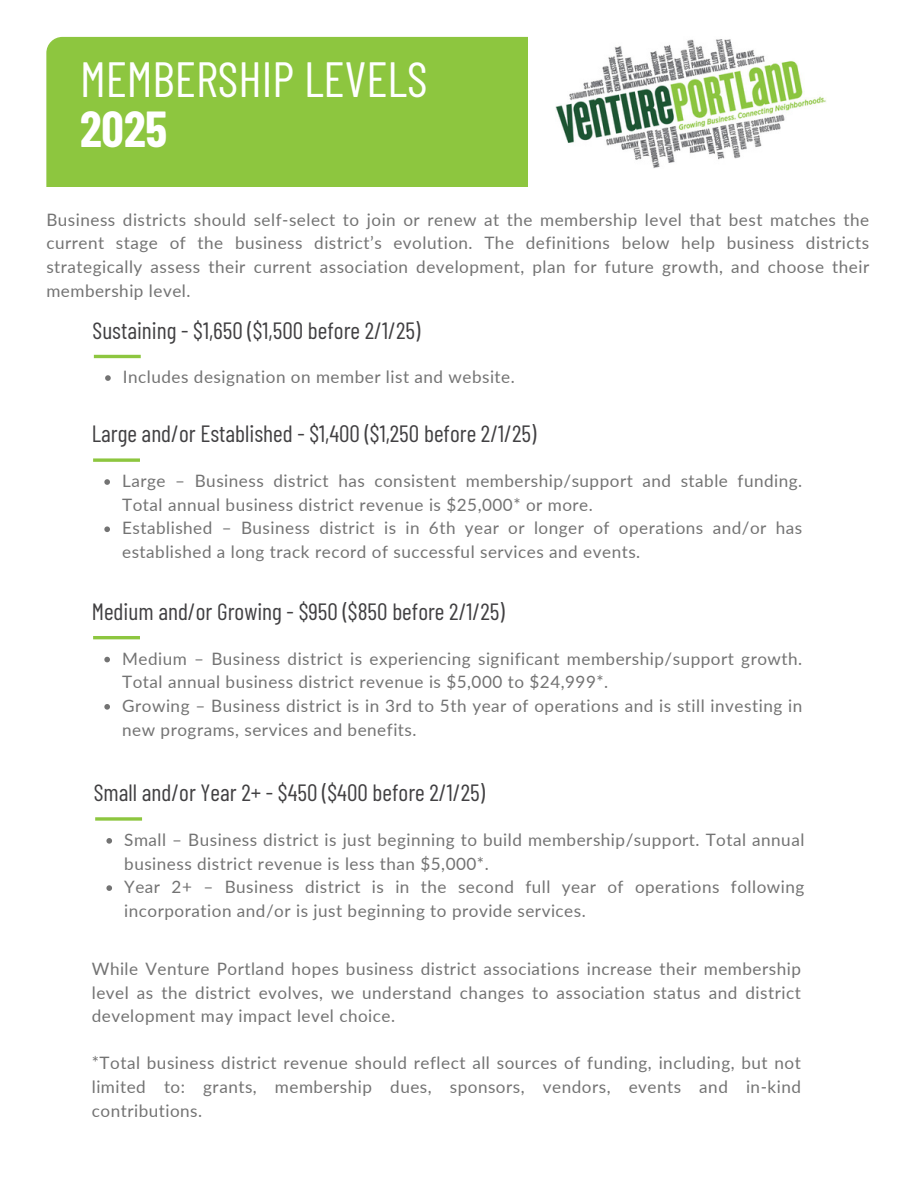
<style>
.page{position:relative;width:918px;height:1188px;background:#fff}
.page>*{position:absolute;margin:0;border:0;box-sizing:border-box;transform-origin:0 0}
.t1{font:49.35px "Barlow Condensed";color:#fff}
.t2{font:700 49.35px "Barlow Condensed";color:#fff}
.t3{font:23.55px "Barlow Condensed";color:#414042}
.t4{font:17.1px/23.7px "Lato";letter-spacing:.03em;color:#737373}
</style>
<div class="page">
<div style="left:46px;top:37px;width:482px;height:149px;background:#8dc63f"></div>
<img style="left:555px;top:39px;width:271px;height:129px">
<hr style="left:94px;top:355px;width:47px;height:3px;background:#8dc63f">
<svg style="left:105px;top:375px;width:6px;height:6px"></svg>
<svg style="left:93px;top:458px;width:47px;height:4px"></svg>
<svg style="left:104px;top:479px;width:6px;height:6px"></svg>
<svg style="left:104px;top:526px;width:6px;height:6px"></svg>
<hr style="left:93px;top:636px;width:47px;height:3px;background:#8dc63f">
<svg style="left:104px;top:657px;width:6px;height:5px"></svg>
<svg style="left:104px;top:704px;width:6px;height:6px"></svg>
<svg style="left:95px;top:817px;width:47px;height:4px"></svg>
<svg style="left:106px;top:838px;width:6px;height:6px"></svg>
<svg style="left:106px;top:885px;width:6px;height:6px"></svg>
<p class="t1" style="left:80px;top:48px;width:349px">MEMBERSHIP LEVELS</p>
<h2 class="t2" style="left:80px;top:98px;width:89px">2025</h2>
<p class="t4" style="left:46px;top:207px;width:824px;text-align:justify">Business districts should self-select to join or renew at the membership level that best matches the current stage of the business district’s evolution. The definitions below help business districts strategically assess their current association development, plan for future growth, and choose their membership level.</p>
<p class="t3" style="left:93px;top:315px;width:329px">Sustaining - $1,650 ($1,500 before 2/1/25)</p>
<h1 class="t4" style="left:123px;top:365px;width:393px">Includes designation on member list and website.</h1>
<h3 class="t3" style="left:92px;top:419px;width:446px">Large and/or Established - $1,400 ($1,250 before 2/1/25)</h3>
<p class="t4" style="left:122px;top:469px;width:682px">Large – Business district has consistent membership/support and stable funding.<br>Total annual business district revenue is $25,000* or more.</p>
<p class="t4" style="left:122px;top:516px;width:682px">Established – Business district is in 6th year or longer of operations and/or has established a long track record of successful services and events.</p>
<h3 class="t3" style="left:92px;top:596px;width:414px">Medium and/or Growing - $950 ($850 before 2/1/25)</h3>
<p class="t4" style="left:122px;top:646px;width:682px">Medium – Business district is experiencing significant membership/support growth.<br>Total annual business district revenue is $5,000 to $24,999*.</p>
<p class="t4" style="left:122px;top:693px;width:682px">Growing – Business district is in 3rd to 5th year of operations and is still investing in new programs, services and benefits.</p>
<p class="t3" style="left:94px;top:777px;width:393px">Small and/or Year 2+ - $450 ($400 before 2/1/25)</p>
<h3 class="t4" style="left:124px;top:827px;width:682px">Small – Business district is just beginning to build membership/support. Total annual business district revenue is less than $5,000*.</h3>
<p class="t4" style="left:124px;top:875px;width:682px">Year 2+ – Business district is in the second full year of operations following incorporation and/or is just beginning to provide services.</p>
<p class="t4" style="left:92px;top:957px;width:711px;text-align:justify">While Venture Portland hopes business district associations increase their membership level as the district evolves, we understand changes to association status and district development may impact level choice.</p>
<p class="t4" style="left:92px;top:1051px;width:711px;text-align:justify">*Total business district revenue should reflect all sources of funding, including, but not limited to: grants, membership dues, sponsors, vendors, events and in-kind contributions.</p>
</div>
